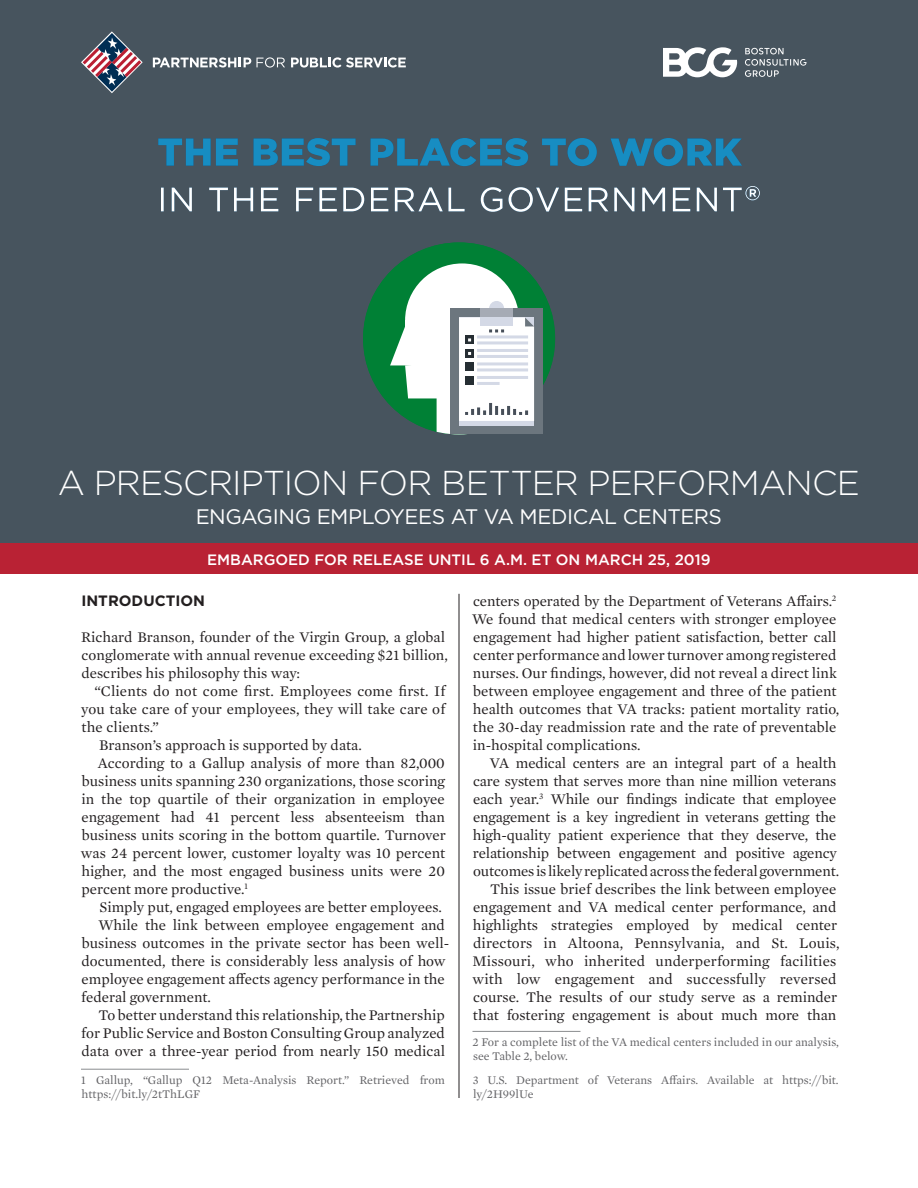
<style>
.page{position:relative;width:918px;height:1188px;background:#fff}
.page>*{position:absolute;margin:0;border:0;box-sizing:border-box;transform-origin:0 0}
.Paragraph_Style_2{font:300 34.5px "Gotham";letter-spacing:-.025em;color:#fff}
.Paragraph_Style_2-2{font:21px "Gotham";letter-spacing:-.025em;color:#fff}
.Body_Copy_Indent{font:15px/18px "Mercury Text G1";color:#231f20}
.Body_Copy{font:15px/18px "Mercury Text G1";color:#231f20}
.t1{font:500 15px "Gotham";color:#fff}
.Sub_Head{font:700 15px "Gotham";color:#231f20}
.Footnote{font:12px/14.4px "Mercury Text G1";color:#636366}
</style>
<div class="page">
<div style="left:0;top:0;width:918px;height:562px;background:#47545e"></div>
<hr style="left:472px;top:1031px;width:108px;height:1px;background:#8a8c8f">
<hr style="left:459px;top:594px;width:1px;height:504px;background:#231f20">
<hr style="left:81px;top:1069px;width:108px;height:1px;background:#8a8c8f">
<svg style="left:663px;top:47px;width:74px;height:30px"></svg>
<svg style="left:745px;top:48px;width:62px;height:29px"></svg>
<svg style="left:153px;top:57px;width:132px;height:11px"></svg>
<svg style="left:291px;top:57px;width:115px;height:11px"></svg>
<svg style="left:81px;top:31px;width:62px;height:62px"></svg>
<svg style="left:158px;top:138px;width:96px;height:28px"></svg>
<img style="left:254px;top:138px;width:488px;height:28px">
<img style="left:161px;top:186px;width:599px;height:26px">
<div style="left:364px;top:242px;width:191px;height:192px;background:#008035;border-radius:96px"></div>
<div style="left:405px;top:263px;width:114px;height:114px;background:#fff;border-radius:50%"></div>
<div style="left:450px;top:308px;width:93px;height:126px;background:#6c767e"></div>
<div style="left:489px;top:301px;width:15px;height:15px;background:#d4d9e6;border-radius:50%"></div>
<div style="left:480px;top:308px;width:33px;height:9px;background:#a6abb5"></div>
<svg style="left:390px;top:317px;width:144px;height:117px"></svg>
<div style="left:0;top:544px;width:918px;height:30px;background:#b92234"></div>
<p class="Paragraph_Style_2" style="left:58px;top:461px;width:804px">A PRESCRIPTION FOR BETTER PERFORMANCE</p>
<p class="Paragraph_Style_2-2" style="left:196px;top:503px;width:528px">ENGAGING EMPLOYEES AT VA MEDICAL CENTERS</p>
<p class="t1" style="left:207px;top:550px;width:505px">EMBARGOED FOR RELEASE UNTIL 6 A.M. ET ON MARCH 25, 2019</p>
<p class="Sub_Head" style="left:81px;top:591px;width:125px">INTRODUCTION</p>
<p class="Body_Copy" style="left:81px;top:627px;width:368px">Richard Branson, founder of the Virgin Group, a global conglomerate with annual revenue exceeding $21 billion, describes his philosophy this way:</p>
<p class="Body_Copy_Indent" style="left:81px;top:681px;width:366px;text-align:justify;text-indent:13px">“Clients do not come first. Employees come first. If you take care of your employees, they will take care of the clients.”</p>
<p class="Body_Copy_Indent" style="left:99px;top:735px;width:264px">Branson’s approach is supported by data.</p>
<p class="Body_Copy_Indent" style="left:81px;top:753px;width:366px;text-align:justify;text-indent:17px">According to a Gallup analysis of more than 82,000 business units spanning 230 organizations, those scoring in the top quartile of their organization in employee engagement had 41 percent less absenteeism than business units scoring in the bottom quartile. Turnover was 24 percent lower, customer loyalty was 10 percent higher, and the most engaged business units were 20 percent more productive.<sup>1</sup></p>
<p class="Body_Copy_Indent" style="left:99px;top:897px;width:344px">Simply put, engaged employees are better employees.</p>
<p class="Body_Copy_Indent" style="left:81px;top:915px;width:369px;text-indent:17px">While the link between employee engagement and business outcomes in the private sector has been well&shy;documented, there is considerably less analysis of how employee engagement affects agency performance in the federal government.</p>
<p class="Body_Copy_Indent" style="left:81px;top:1005px;width:365px;text-align:justify;text-indent:17px">To better understand this relationship, the Partnership for Public Service and Boston Consulting Group analyzed data over a three-year period from nearly 150 medical</p>
<p class="Footnote" style="left:81px;top:1072px;width:365px">1 Gallup, “Gallup Q12 Meta-Analysis Report.” Retrieved from https://bit.ly/2tThLGF</p>
<p class="Body_Copy_Indent" style="left:472px;top:591px;width:369px">centers operated by the Department of Veterans Affairs.<sup>2<br></sup>We found that medical centers with stronger employee engagement had higher patient satisfaction, better call center performance and lower turnover among registered nurses. Our findings, however, did not reveal a direct link between employee engagement and three of the patient health outcomes that VA tracks: patient mortality ratio, the 30-day readmission rate and the rate of preventable in-hospital complications.</p>
<p class="Body_Copy_Indent" style="left:473px;top:753px;width:368px;text-indent:17px">VA medical centers are an integral part of a health care system that serves more than nine million veterans each year.<sup>3</sup> While our findings indicate that employee engagement is a key ingredient in veterans getting the high-quality patient experience that they deserve, the relationship between engagement and positive agency outcomes is likely replicated across the federal government.</p>
<p class="Body_Copy_Indent" style="left:472px;top:879px;width:368px;text-indent:18px">This issue brief describes the link between employee engagement and VA medical center performance, and highlights strategies employed by medical center directors in Altoona, Pennsylvania, and St. Louis, Missouri, who inherited underperforming facilities with low engagement and successfully reversed course. The results of our study serve as a reminder that fostering engagement is about much more than</p>
<p class="Footnote" style="left:473px;top:1034px;width:368px">2 For a complete list of the VA medical centers included in our analysis, see Table 2, below.</p>
<p class="Footnote" style="left:473px;top:1072px;width:368px">3 U.S. Department of Veterans Affairs. Available at https://bit. ly/2H99lUe</p>
</div>
